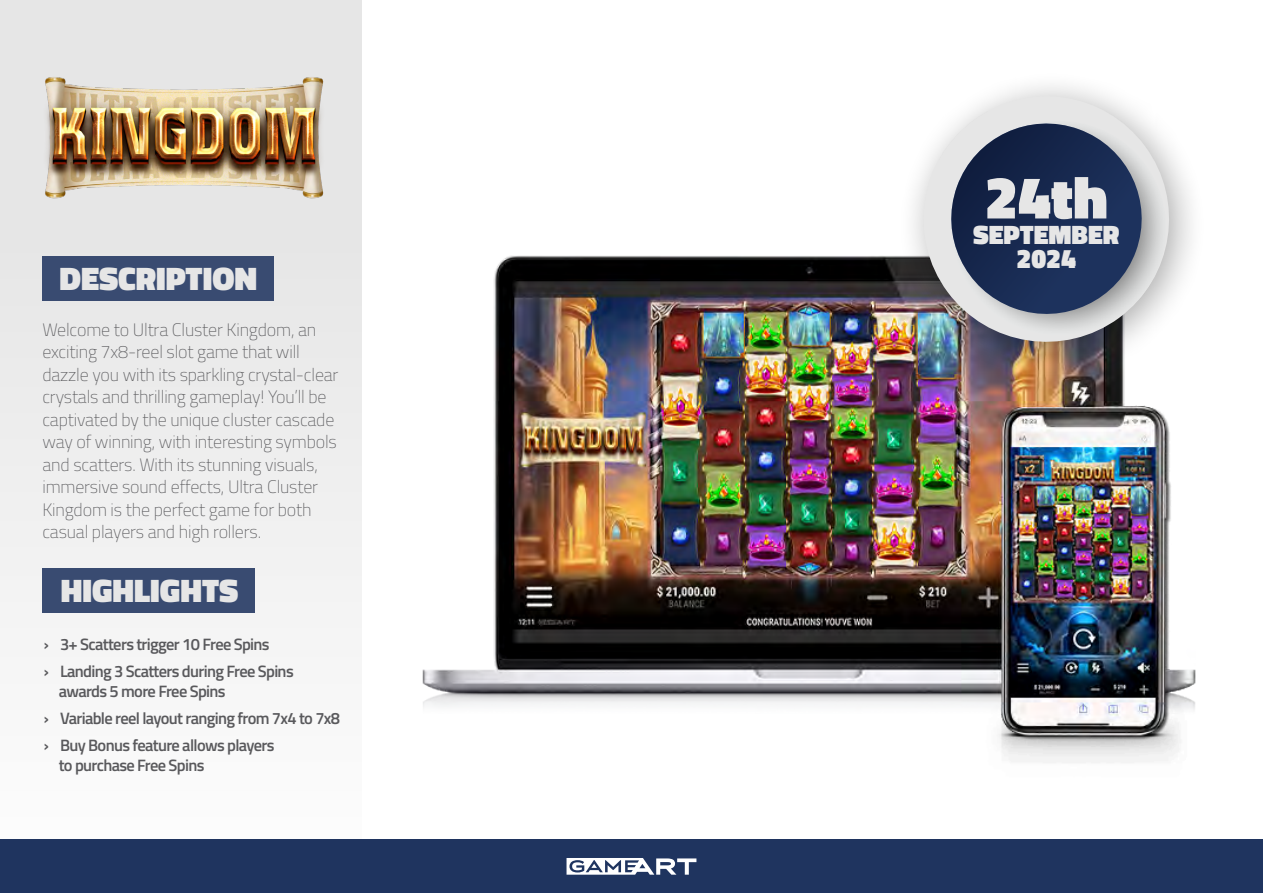
<style>
.page{position:relative;width:1263px;height:893px;background:#fff}
.page>*{position:absolute;margin:0;border:0;box-sizing:border-box;transform-origin:0 0}
.t1{font:900 60px "Titillium Web";color:#e6e6e6}
.t2{font:900 33px "Titillium Web";color:#e6e6e6}
.t3{font:900 27px/24px "Titillium Web";color:#e6e6e6;text-align:center}
.t4{font:200 18px/22.5px "Titillium Web";letter-spacing:-.01em;color:#59595c}
.t5{font:600 16.5px/27px "Titillium Web";letter-spacing:-.04em;color:#59595c}
</style>
<div class="page">
<div style="left:0;top:0;width:362px;height:893px;background:#efefef"></div>
<div style="left:42px;top:569px;width:213px;height:44px;background:#394b71"></div>
<img style="left:422px;top:255px;width:774px;height:508px">
<div style="left:897px;top:69px;width:311px;height:312px;background:#000;opacity:.33"></div>
<img style="left:907px;top:80px;width:278px;height:278px">
<img style="left:44px;top:76px;width:280px;height:123px">
<div style="left:42px;top:256px;width:232px;height:45px;background:#394b71"></div>
<svg style="left:939px;top:112px;width:237px;height:223px"></svg>
<div style="left:0;top:840px;width:1263px;height:53px;background:#1f345f"></div>
<svg style="left:566px;top:858px;width:130px;height:17px"></svg>
<h2 class="t2" style="left:59px;top:255px;width:199px">DESCRIPTION</h2>
<p class="t4" style="left:42px;top:317px;width:298px">Welcome to Ultra Cluster Kingdom, an exciting 7x8-reel slot game that will dazzle you with its sparkling crystal-clear crystals and thrilling gameplay! You’ll be captivated by the unique cluster cascade way of winning, with interesting symbols and scatters. With its stunning visuals, immersive sound effects, Ultra Cluster Kingdom is the perfect game for both casual players and high rollers.</p>
<h2 class="t2" style="left:61px;top:566px;width:179px">HIGHLIGHTS</h2>
<p class="t5" style="left:44px;top:630px;width:251px">› 3+ Scatters trigger 10 Free Spins<br>› Landing 3 Scatters during Free Spins</p>
<p class="t5" style="left:44px;top:677px;width:298px;text-indent:15px">awards 5 more Free Spins<br>› Variable reel layout ranging from 7x4 to 7x8 › Buy Bonus feature allows players</p>
<p class="t5" style="left:59px;top:751px;width:147px">to purchase Free Spins</p>
<h1 class="t1" style="left:985px;top:154px;width:124px">24th</h1>
<h3 class="t3" style="left:973px;top:222px;width:148px">SEPTEMBER<br>2024</h3>
</div>
